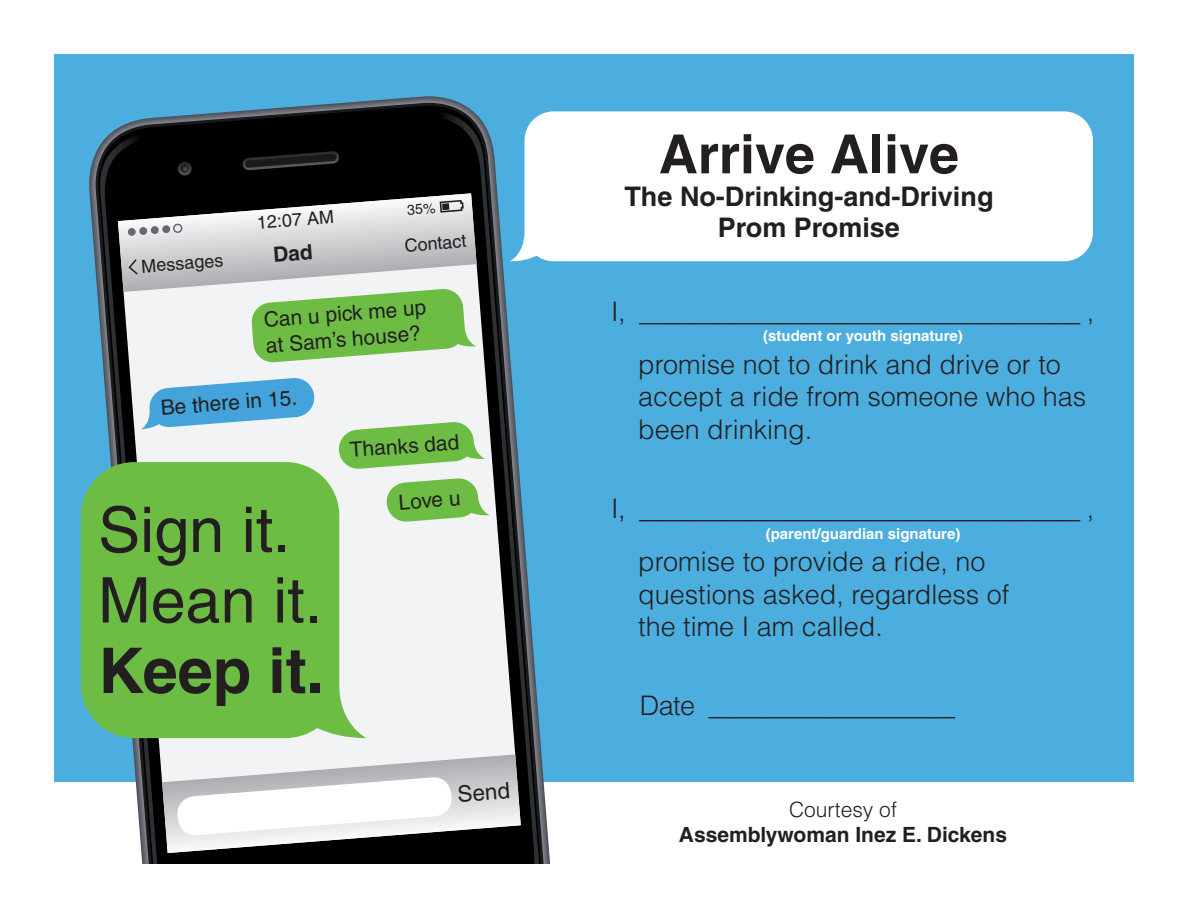
<style>
.page{position:relative;width:1188px;height:918px;background:#fff}
.page>*{position:absolute;margin:0;border:0;box-sizing:border-box;transform-origin:0 0}
.t1{font:63px/70.5px "Helvetica";color:#231f20}
.t2{font:700 63px "Helvetica";color:#231f20}
.t3{font:700 54px "Helvetica";color:#231f20}
.t4{font:300 27px/32.4px "Helvetica";color:#231f20}
.t5{font:700 27px/31.7px "Helvetica";color:#231f20;text-align:center}
.t6{font:22.5px "Helvetica";color:#231f20}
.t7{font:21px/25.5px "Helvetica";color:#231f20}
.t8{font:700 21px "Helvetica";color:#231f20}
.t9{font:300 21px "Helvetica";color:#231f20}
.t10{font:18px "Helvetica";color:#231f20}
.t11{font:700 15px "Helvetica";color:#fff}
</style>
<div class="page">
<div style="left:54px;top:54px;width:1080px;height:727px;background:#4baedf"></div>
<div style="left:550px;top:111px;width:543px;height:150px;background:#fff"></div>
<svg style="left:96px;top:105px;width:447px;height:759px"></svg>
<svg style="left:426px;top:111px;width:113px;height:753px"></svg>
<svg style="left:81px;top:462px;width:17px;height:276px;fill:#6dbd44"></svg>
<svg style="left:98px;top:134px;width:423px;height:730px;background:#95b092"></svg>
<p class="t10" style="left:141px;top:256px;width:84px;rotate:-4deg">Messages</p>
<p class="t10" style="left:256px;top:212px;width:79px;rotate:-4deg">12:07 AM</p>
<p class="t10" style="left:404px;top:235px;width:64px;rotate:-4deg">Contact</p>
<p class="t7" style="left:263px;top:306px;width:164px;rotate:-4deg">Can u pick me up at Sam’s house?</p>
<p class="t7" style="left:160px;top:394px;width:138px;rotate:-4deg">Be there in 15.</p>
<p class="t7" style="left:349px;top:437px;width:111px;rotate:-4deg">Thanks dad</p>
<p class="t7" style="left:398px;top:490px;width:64px;rotate:-4deg">Love u</p>
<h1 class="t1" style="left:98px;top:495px;width:226px">Sign it.<br>Mean it.</h1>
<h1 class="t2" style="left:98px;top:632px;width:228px">Keep it.</h1>
<p class="t6" style="left:456px;top:781px;width:54px;rotate:-5deg">Send</p>
<h2 class="t3" style="left:659px;top:121px;width:302px">Arrive Alive</h2>
<p class="t5" style="left:624px;top:180px;width:371px">The No-Drinking-and-Driving<br>Prom Promise</p>
<p class="t4" style="left:611px;top:295px;width:484px">I, __________________________________ ,</p>
<p class="t11" style="left:763px;top:327px;width:201px">(student or youth signature)</p>
<p class="t4" style="left:638px;top:348px;width:450px">promise not to drink and drive or to accept a ride from someone who has been drinking.</p>
<p class="t4" style="left:611px;top:492px;width:484px">I, __________________________________ ,</p>
<p class="t11" style="left:766px;top:524px;width:196px">(parent/guardian signature)</p>
<p class="t4" style="left:638px;top:545px;width:373px">promise to provide a ride, no questions asked, regardless of the time I am called.</p>
<p class="t4" style="left:640px;top:689px;width:317px">Date ___________________</p>
<p class="t9" style="left:789px;top:797px;width:109px">Courtesy of</p>
<p class="t8" style="left:679px;top:822px;width:330px">Assemblywoman Inez E. Dickens</p>
</div>
